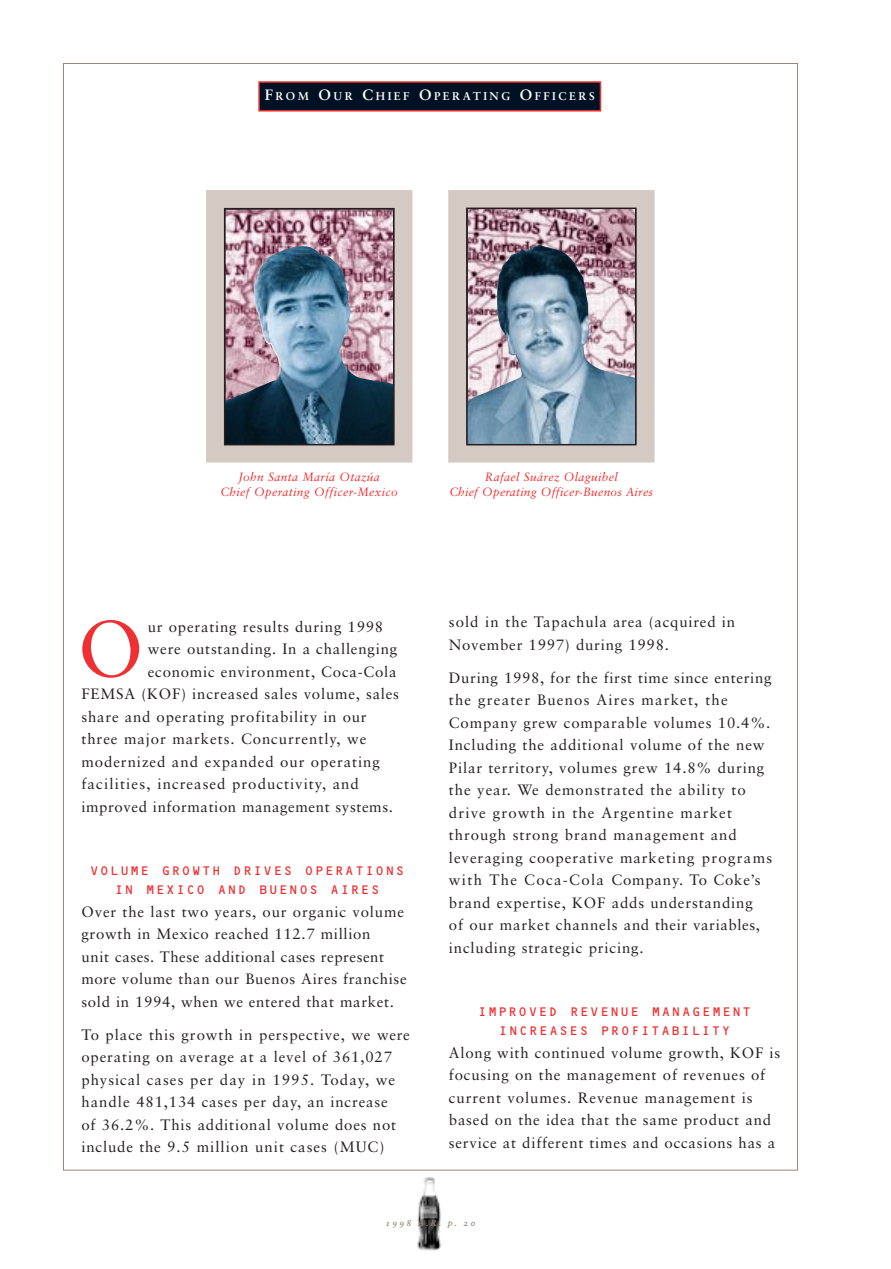
<style>
.page{position:relative;width:891px;height:1269px;background:#fff}
.page>*{position:absolute;margin:0;border:0;box-sizing:border-box;transform-origin:0 0}
.t1{font:79.5px "Sabon";color:#ee3032}
.t2{font:15px/22.5px "Sabon";letter-spacing:.055em;color:#231f20}
.t3{font:12.75px/19.5px "Microscan B";letter-spacing:.07em;color:#ee3032;text-align:center}
.t4{font:12px/15px "Sabon Italic Os F";letter-spacing:.03em;color:#ee3032;text-align:center}
.t5{font:11.25px "Sabon Bold Os F";letter-spacing:.22em;color:#fff}
.t6{font:9px "Sabon Bold Italic Os F";letter-spacing:.22em;color:#99877d}
.s1{font-size:15px}
</style>
<div class="page">
<img style="left:227px;top:211px;width:165px;height:231px">
<div style="left:206px;top:190px;width:206px;height:273px;border:18px solid #d5cac3"></div>
<img style="left:227px;top:246px;width:92px;height:196px">
<div style="left:224px;top:208px;width:171px;height:237px;border:2px solid #231f20"></div>
<img style="left:469px;top:211px;width:165px;height:231px">
<div style="left:448px;top:190px;width:207px;height:273px;border:18px solid #d5cac3"></div>
<img style="left:417px;top:1177px;width:24px;height:74px">
<img style="left:469px;top:292px;width:53px;height:150px">
<div style="left:466px;top:208px;width:171px;height:237px;border:2px solid #231f20"></div>
<div style="left:259px;top:82px;width:341px;height:29px;background:#001123"></div>
<div style="left:258px;top:81px;width:343px;height:31px;border:2px solid #ee3032"></div>
<p class="t5" style="left:265px;top:92px;width:332px"><span class="s1">F</span>ROM <span class="s1">O</span>UR <span class="s1">C</span>HIEF <span class="s1">O</span>PERATING <span class="s1">O</span>FFICERS</p>
<p class="t4" style="left:221px;top:470px;width:179px">John Santa María Otazúa<br>Chief Operating Officer-Mexico</p>
<p class="t4" style="left:449px;top:470px;width:205px">Rafael Suárez Olaguibel<br>Chief Operating Officer-Buenos Aires</p>
<h1 class="t1" style="left:78px;top:616px;width:68px">O</h1>
<p class="t2" style="left:148px;top:616px;width:237px">ur operating results during 1998</p>
<p class="t2" style="left:148px;top:639px;width:251px">were outstanding. In a challenging</p>
<p class="t2" style="left:148px;top:661px;width:250px">economic environment, Coca-Cola</p>
<p class="t2" style="left:81px;top:684px;width:319px">FEMSA (KOF) increased sales volume, sales</p>
<p class="t2" style="left:81px;top:706px;width:287px">share and operating profitability in our</p>
<p class="t2" style="left:81px;top:729px;width:286px">three major markets. Concurrently, we</p>
<p class="t2" style="left:81px;top:751px;width:300px">modernized and expanded our operating</p>
<p class="t2" style="left:81px;top:774px;width:279px">facilities, increased productivity, and</p>
<p class="t2" style="left:81px;top:796px;width:313px">improved information management systems.</p>
<p class="t3" style="left:90px;top:862px;width:316px">VOLUME GROWTH DRIVES OPERATIONS<br>IN MEXICO AND BUENOS AIRES</p>
<p class="t2" style="left:81px;top:901px;width:327px">Over the last two years, our organic volume growth in Mexico reached 112.7 million<br>unit cases. These additional cases represent more volume than our Buenos Aires franchise sold in 1994, when we entered that market.</p>
<p class="t2" style="left:81px;top:1024px;width:330px">To place this growth in perspective, we were operating on average at a level of 361,027 physical cases per day in 1995. Today, we handle 481,134 cases per day, an increase<br>of 36.2%. This additional volume does not include the 9.5 million unit cases (MUC)</p>
<p class="t2" style="left:449px;top:612px;width:288px">sold in the Tapachula area (acquired in<br>November 1997) during 1998.</p>
<p class="t2" style="left:449px;top:668px;width:325px">During 1998, for the first time since entering the greater Buenos Aires market, the Company grew comparable volumes 10.4%.<br>Including the additional volume of the new Pilar territory, volumes grew 14.8% during the year. We demonstrated the ability to drive growth in the Argentine market through strong brand management and leveraging cooperative marketing programs with The Coca-Cola Company. To Coke’s brand expertise, KOF adds understanding<br>of our market channels and their variables, including strategic pricing.</p>
<p class="t3" style="left:478px;top:1003px;width:275px">IMPROVED REVENUE MANAGEMENT<br>INCREASES PROFITABILITY</p>
<p class="t2" style="left:449px;top:1043px;width:333px">Along with continued volume growth, KOF is focusing on the management of revenues of current volumes. Revenue management is based on the idea that the same product and service at different times and occasions has a</p>
<p class="t6" style="left:386px;top:1219px;width:91px">1998 A.R. p. 20</p>
</div>
